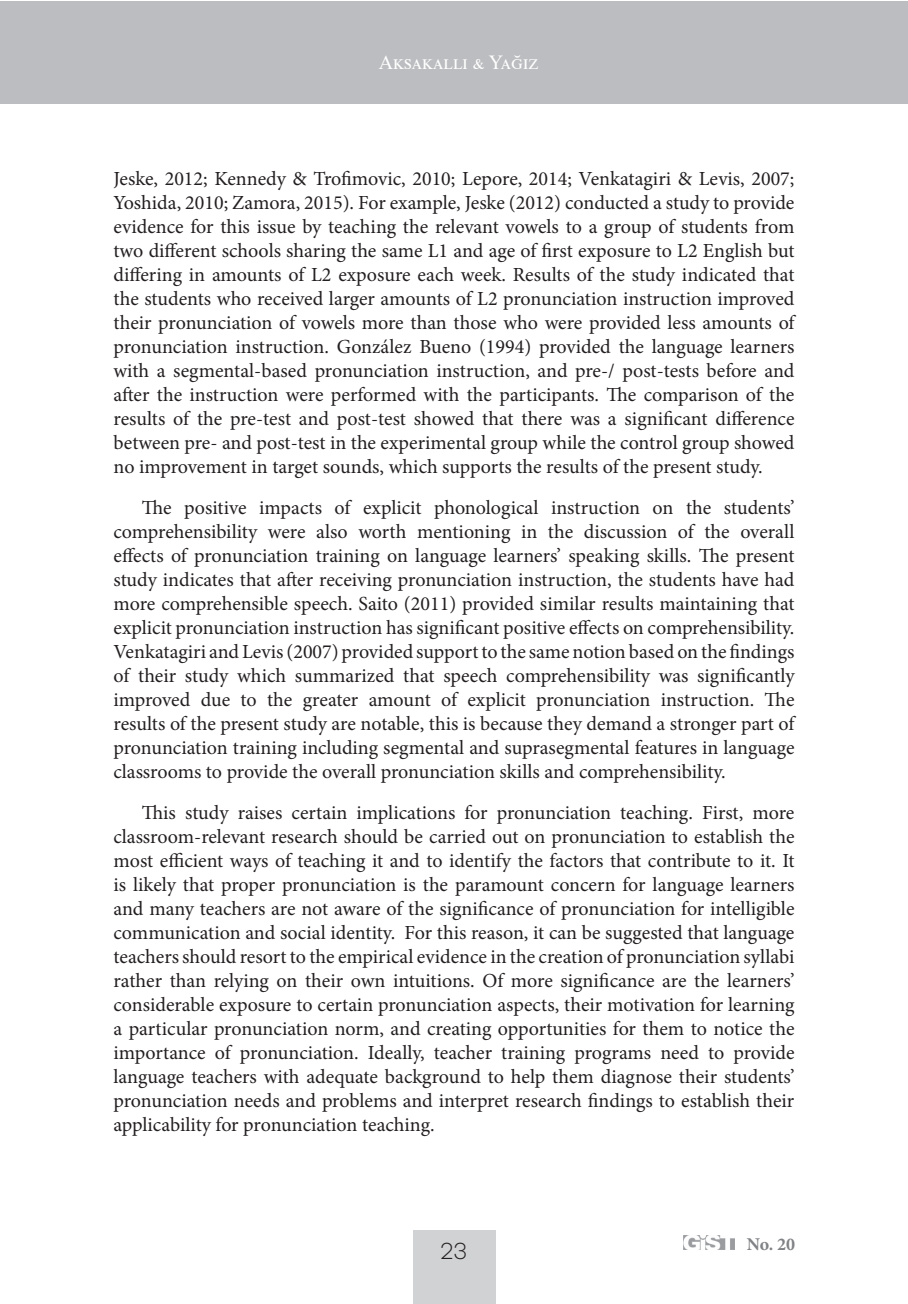
<style>
.page{position:relative;width:908px;height:1304px;background:#fff}
.page>*{position:absolute;margin:0;border:0;box-sizing:border-box;transform-origin:0 0}
.t1{font:300 24px "Galano Grotesque";color:#231f20}
.t2{font:20px/24px "Minion Pro";letter-spacing:-.005em;color:#231f20;text-align:justify}
.t3{font:20px "Times New Roman";letter-spacing:.055em;color:#fff}
.t4{font:700 18px "Minion Pro";color:#808285}
</style>
<div class="page">
<div style="left:412px;top:1230px;width:83px;height:74px;background:#d1d2d4"></div>
<img style="left:683px;top:1236px;width:51px;height:13px">
<div style="left:0;top:1px;width:906px;height:102px;background:#bcbdc0"></div>
<p class="t3" style="left:378px;top:48px;width:162px">Aksakalli &amp; Yağiz</p>
<p class="t2" style="left:113px;top:166px;width:682px">Jeske, 2012; Kennedy &amp; Trofimovic, 2010; Lepore, 2014; Venkatagiri &amp; Levis, 2007; Yoshida, 2010; Zamora, 2015). For example, Jeske (2012) conducted a study to provide evidence for this issue by teaching the relevant vowels to a group of students from two different schools sharing the same L1 and age of first exposure to L2 English but differing in amounts of L2 exposure each week. Results of the study indicated that the students who received larger amounts of L2 pronunciation instruction improved their pronunciation of vowels more than those who were provided less amounts of pronunciation instruction. González Bueno (1994) provided the language learners with a segmental-based pronunciation instruction, and pre-/ post-tests before and after the instruction were performed with the participants. The comparison of the results of the pre-test and post-test showed that there was a significant difference between pre- and post-test in the experimental group while the control group showed no improvement in target sounds, which supports the results of the present study.</p>
<p class="t2" style="left:113px;top:495px;width:682px;text-indent:28px">The positive impacts of explicit phonological instruction on the students’ comprehensibility were also worth mentioning in the discussion of the overall effects of pronunciation training on language learners’ speaking skills. The present study indicates that after receiving pronunciation instruction, the students have had more comprehensible speech. Saito (2011) provided similar results maintaining that explicit pronunciation instruction has significant positive effects on comprehensibility.<br>Venkatagiri and Levis (2007) provided support to the same notion based on the findings of their study which summarized that speech comprehensibility was significantly improved due to the greater amount of explicit pronunciation instruction. The results of the present study are notable, this is because they demand a stronger part of pronunciation training including segmental and suprasegmental features in language classrooms to provide the overall pronunciation skills and comprehensibility.</p>
<p class="t2" style="left:113px;top:800px;width:682px;text-indent:28px">This study raises certain implications for pronunciation teaching. First, more classroom-relevant research should be carried out on pronunciation to establish the most efficient ways of teaching it and to identify the factors that contribute to it. It is likely that proper pronunciation is the paramount concern for language learners and many teachers are not aware of the significance of pronunciation for intelligible communication and social identity. For this reason, it can be suggested that language teachers should resort to the empirical evidence in the creation of pronunciation syllabi rather than relying on their own intuitions. Of more significance are the learners’ considerable exposure to certain pronunciation aspects, their motivation for learning a particular pronunciation norm, and creating opportunities for them to notice the importance of pronunciation. Ideally, teacher training programs need to provide language teachers with adequate background to help them diagnose their students’ pronunciation needs and problems and interpret research findings to establish their applicability for pronunciation teaching.</p>
<p class="t1" style="left:440px;top:1237px;width:28px">23</p>
<p class="t4" style="left:746px;top:1232px;width:50px">No. 20</p>
</div>
